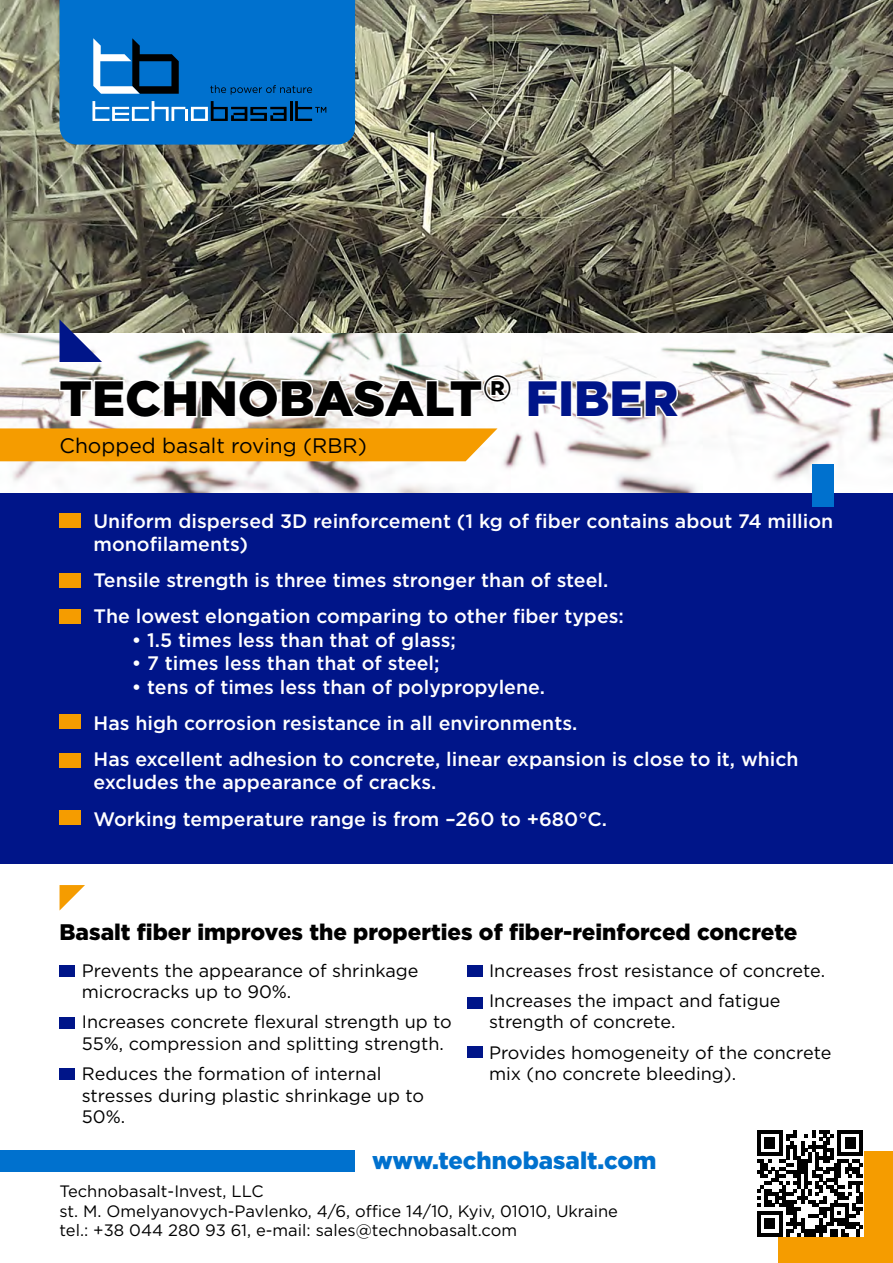
<style>
.page{position:relative;width:893px;height:1263px;background:#fff}
.page>*{position:absolute;margin:0;border:0;box-sizing:border-box;transform-origin:0 0}
.t1{font:900 49.5px "Gotham Pro";color:#000}
.t2{font:900 24px "Gotham Pro";color:#0071ce}
.t3{font:900 22.5px "Gotham Pro";color:#000}
.t4{font:21px "Gotham Pro";color:#000}
.t5{font:500 19.5px/36.2px "Gotham Pro";color:#fff}
.t6{font:18px/21.6px "Gotham Pro";color:#000}
.t7{font:16.5px/19.8px "Gotham Pro";color:#000}
.s1{color:#001589}
</style>
<div class="page">
<div style="left:0;top:1150px;width:355px;height:21px;background:#0071ce"></div>
<div style="left:778px;top:1151px;width:115px;height:112px;background:#f59c00"></div>
<img style="left:0;top:0;width:893px;height:493px">
<div style="left:0;top:493px;width:893px;height:371px;background:#001589"></div>
<svg style="left:60px;top:885px;width:25px;height:25px"></svg>
<div style="left:60px;top:513px;width:21px;height:15px;background:#f59c00"></div>
<div style="left:812px;top:465px;width:21px;height:42px;background:#0071ce"></div>
<div style="left:60px;top:573px;width:21px;height:15px;background:#f59c00"></div>
<div style="left:60px;top:609px;width:21px;height:15px;background:#f59c00"></div>
<div style="left:60px;top:714px;width:21px;height:15px;background:#f59c00"></div>
<div style="left:60px;top:753px;width:21px;height:14px;background:#f59c00"></div>
<div style="left:60px;top:810px;width:21px;height:15px;background:#f59c00"></div>
<div style="left:60px;top:965px;width:15px;height:11px;background:#001589"></div>
<div style="left:467px;top:965px;width:15px;height:11px;background:#001589"></div>
<div style="left:60px;top:1017px;width:15px;height:11px;background:#001589"></div>
<div style="left:467px;top:997px;width:15px;height:11px;background:#001589"></div>
<div style="left:467px;top:1046px;width:15px;height:11px;background:#001589"></div>
<div style="left:60px;top:1068px;width:15px;height:11px;background:#001589"></div>
<svg style="left:60px;top:0;width:295px;height:145px;background:#086fc5"></svg>
<svg style="left:757px;top:1130px;width:106px;height:106px"></svg>
<div style="left:0;top:428px;width:497px;height:33px;background:#f59c00"></div>
<svg style="left:60px;top:319px;width:42px;height:43px"></svg>
<svg style="left:58px;top:372px;width:455px;height:48px"></svg>
<svg style="left:526px;top:378px;width:34px;height:41px"></svg>
<svg style="left:574px;top:378px;width:109px;height:41px"></svg>
<h1 class="t1" style="left:60px;top:370px;width:620px">TECHNOBASALT<sup>®</sup> <span class="s1">FIBER</span></h1>
<p class="t4" style="left:60px;top:433px;width:309px">Chopped basalt roving (RBR)</p>
<p class="t5" style="left:94px;top:509px;width:741px;line-height:23.4px">Uniform dispersed 3D reinforcement (1 kg of fiber contains about 74 million monofilaments)</p>
<p class="t5" style="left:94px;top:562px;width:532px">Tensile strength is three times stronger than of steel.<br>The lowest elongation comparing to other fiber types:</p>
<p class="t5" style="left:132px;top:621px;width:326px">• 1.5 times less than that of glass;</p>
<p class="t5" style="left:132px;top:645px;width:309px">• 7 times less than that of steel;</p>
<p class="t5" style="left:94px;top:668px;width:707px;text-indent:38px">• tens of times less than of polypropylene.<br>Has high corrosion resistance in all environments.<br>Has excellent adhesion to concrete, linear expansion is close to it, which</p>
<p class="t5" style="left:94px;top:764px;width:515px">excludes the appearance of cracks.<br>Working temperature range is from –260 to +680°C.</p>
<p class="t3" style="left:60px;top:919px;width:739px">Basalt fiber improves the properties of fiber-reinforced concrete</p>
<p class="t6" style="left:82px;top:959px;width:338px">Prevents the appearance of shrinkage microcracks up to 90%.</p>
<p class="t6" style="left:82px;top:1011px;width:371px">Increases concrete flexural strength up to<br>55%, compression and splitting strength.</p>
<p class="t6" style="left:82px;top:1063px;width:344px">Reduces the formation of internal stresses during plastic shrinkage up to<br>50%.</p>
<p class="t6" style="left:489px;top:955px;width:338px;line-height:30.2px">Increases frost resistance of concrete.<br>Increases the impact and fatigue</p>
<p class="t6" style="left:489px;top:1007px;width:344px;line-height:30.2px">strength of concrete.<br>Provides homogeneity of the concrete</p>
<p class="t6" style="left:489px;top:1063px;width:249px">mix (no concrete bleeding).</p>
<p class="t2" style="left:372px;top:1147px;width:286px">www.technobasalt.com</p>
<p class="t7" style="left:60px;top:1181px;width:560px">Technobasalt-Invest, LLC<br>st. M. Omelyanovych-Pavlenko, 4/6, office 14/10, Kyiv, 01010, Ukraine tel.: +38 044 280 93 61, e-mail: sales@technobasalt.com</p>
</div>
